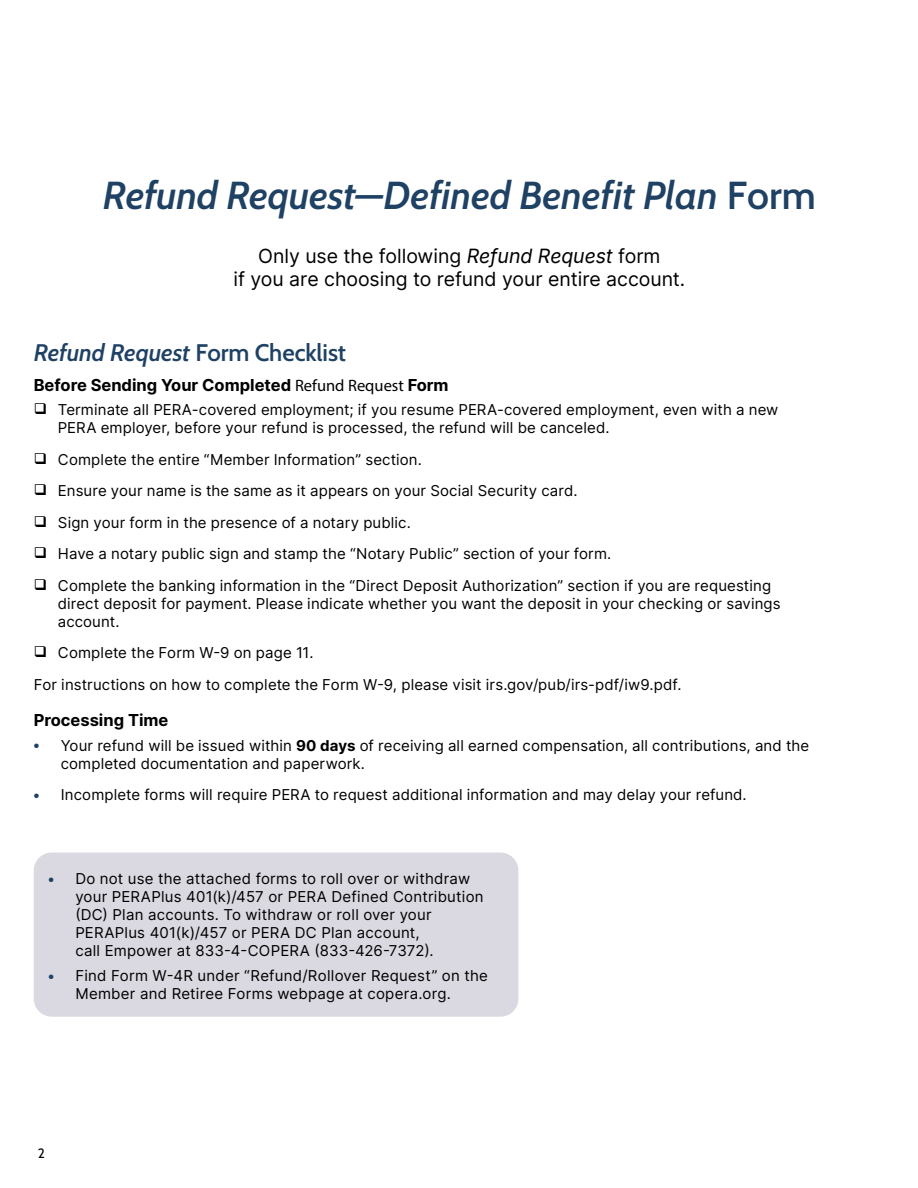
<style>
.page{position:relative;width:918px;height:1188px;background:#fff}
.page>*{position:absolute;margin:0;border:0;box-sizing:border-box;transform-origin:0 0}
.Major_Header_H2{font:italic 39px "Cabin";color:#1e4164}
.Major_Header_H2-2{font:italic 24px "Cabin";letter-spacing:-.005em;color:#1e4164}
.Body_Copy{font:19.5px/23.4px "Inter";letter-spacing:-.005em;color:#000;text-align:center}
.Subhead_H3{font:700 16.5px "Inter";color:#000}
.t1{font:15px/18px "Inter";letter-spacing:.01em;color:#000}
.t2{font:13.5px "Cabin";color:#000}
.s1{font-style:normal}
.s2{font-style:italic}
.s3{font-family:"Myriad Pro";font-weight:400}
.s4{font-size:6px;color:#1e4164}
.s5{font-weight:700}
</style>
<div class="page">
<div style="left:34px;top:853px;width:484px;height:164px;background:#dad8e0;border-radius:18px"></div>
<h2 class="Major_Header_H2" style="left:103px;top:164px;width:714px">Refund Request—Defined Benefit Plan <span class="s1">Form</span></h2>
<p class="Body_Copy" style="left:233px;top:243px;width:453px">Only use the following <span class="s2">Refund Request</span> form<br>if you are choosing to refund your entire account.</p>
<h2 class="Major_Header_H2-2" style="left:34px;top:334px;width:314px">Refund Request <span class="s1">Form Checklist</span></h2>
<h3 class="Subhead_H3" style="left:34px;top:372px;width:416px">Before Sending Your Completed <span class="s3">Refund Request</span> Form</h3>
<p class="t1" style="left:58px;top:401px;width:722px">Terminate all PERA-covered employment; if you resume PERA-covered employment, even with a new<br>PERA employer, before your refund is processed, the refund will be canceled.</p>
<p class="t1" style="left:58px;top:443px;width:715px;line-height:31.5px">Complete the entire “Member Information” section.<br>Ensure your name is the same as it appears on your Social Security card.<br>Sign your form in the presence of a notary public.<br>Have a notary public sign and stamp the “Notary Public” section of your form.<br>Complete the banking information in the “Direct Deposit Authorization” section if you are requesting</p>
<p class="t1" style="left:58px;top:594px;width:724px">direct deposit for payment. Please indicate whether you want the deposit in your checking or savings account.</p>
<p class="t1" style="left:34px;top:637px;width:649px;line-height:31.5px;text-indent:24px">Complete the Form W-9 on page 11.<br>For instructions on how to complete the Form W-9, please visit irs.gov/pub/irs-pdf/iw9.pdf.</p>
<p class="Subhead_H3" style="left:34px;top:708px;width:136px">Processing Time</p>
<p class="t1" style="left:61px;top:736px;width:750px;text-indent:-27px"><span class="s4">●</span> Your refund will be issued within <span class="s5">90 days</span> of receiving all earned compensation, all contributions, and the completed documentation and paperwork.</p>
<p class="t1" style="left:34px;top:785px;width:715px"><span class="s4">●</span> Incomplete forms will require PERA to request additional information and may delay your refund.</p>
<p class="t1" style="left:75px;top:870px;width:410px;text-indent:-27px"><span class="s4">●</span> Do not use the attached forms to roll over or withdraw your PERAPlus 401(k)/457 or PERA Defined Contribution (DC) Plan accounts. To withdraw or roll over your PERAPlus 401(k)/457 or PERA DC Plan account,<br>call Empower at 833-4-COPERA (833-426-7372).</p>
<p class="t1" style="left:75px;top:966px;width:414px;text-indent:-27px"><span class="s4">●</span> Find Form W-4R under “Refund/Rollover Request” on the<br>Member and Retiree Forms webpage at copera.org.</p>
<p class="t2" style="left:38px;top:1143px;width:9px">2</p>
</div>
